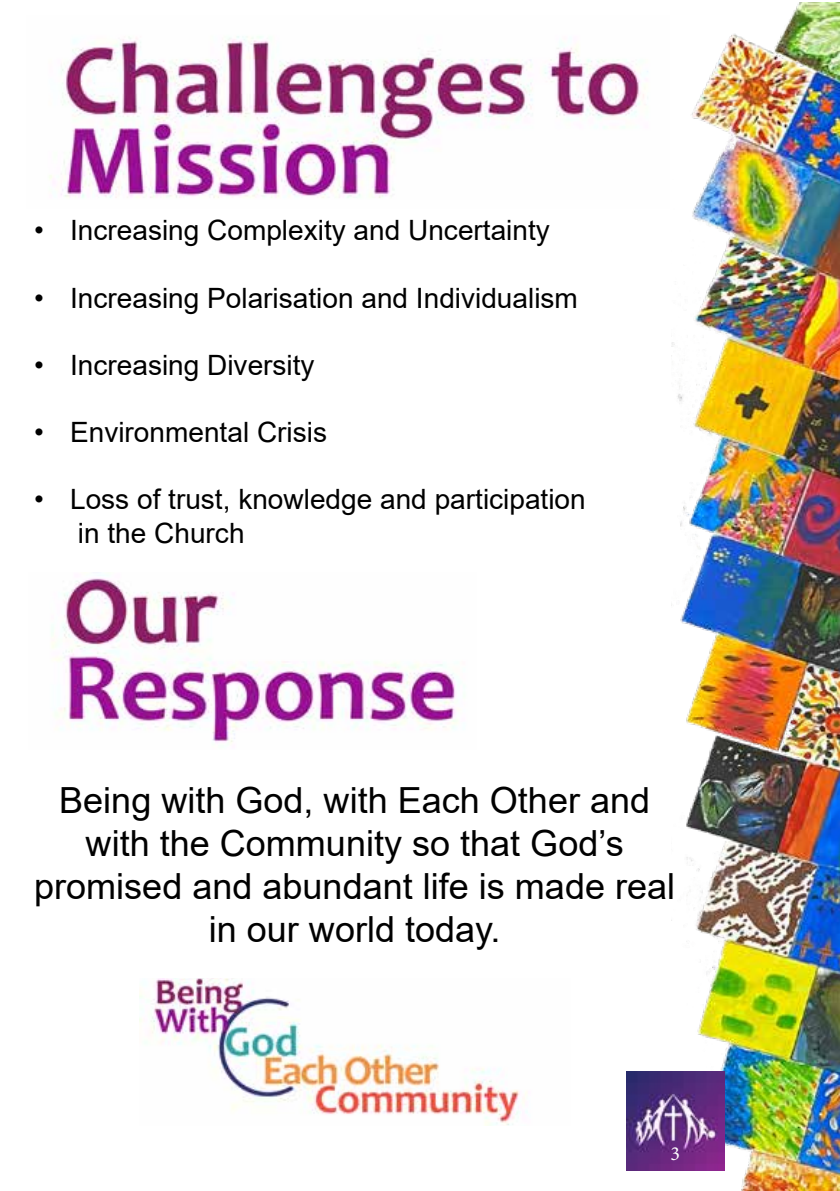
<style>
.page{position:relative;width:840px;height:1191px;background:#fff}
.page>*{position:absolute;margin:0;border:0;box-sizing:border-box;transform-origin:0 0}
.t1{font:36px/43.2px "Arial";color:#000;text-align:center}
.t2{font:28px/33.6px "Arial";color:#000}
.t3{font:20px "Minion Pro";color:#fff}
</style>
<div class="page">
<img style="left:671px;top:2px;width:168px;height:1189px">
<img style="left:49px;top:36px;width:599px;height:162px">
<img style="left:51px;top:575px;width:409px;height:168px">
<img style="left:139px;top:978px;width:389px;height:148px">
<img style="left:626px;top:1071px;width:98px;height:99px">
<p class="t2" style="left:34px;top:213px;width:517px">• Increasing Complexity and Uncertainty</p>
<p class="t2" style="left:34px;top:281px;width:545px">• Increasing Polarisation and Individualism</p>
<p class="t2" style="left:34px;top:348px;width:282px">• Increasing Diversity</p>
<p class="t2" style="left:34px;top:415px;width:294px">• Environmental Crisis</p>
<p class="t2" style="left:78px;top:482px;width:509px;text-indent:-44px">• Loss of trust, knowledge and participation in the Church</p>
<p class="t1" style="left:34px;top:778px;width:642px">Being with God, with Each Other and with the Community so that God’s promised and abundant life is made real in our world today.</p>
<p class="t3" style="left:670px;top:1140px;width:11px">3</p>
</div>
